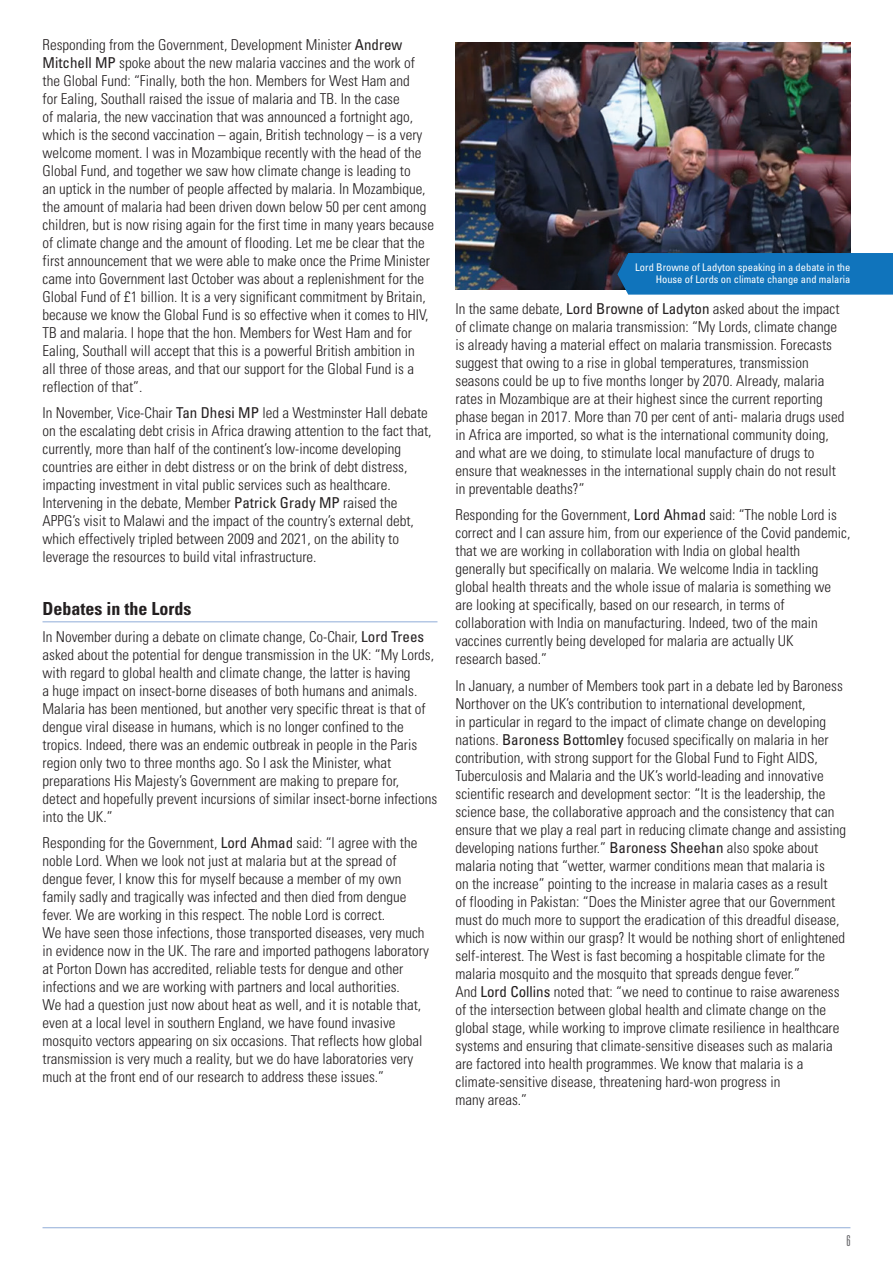
<style>
.page{position:relative;width:893px;height:1263px;background:#fff}
.page>*{position:absolute;margin:0;border:0;box-sizing:border-box;transform-origin:0 0}
.header_2{font:700 condensed 18px "Univers";color:#231f20}
.body_text_10pt{font:300 condensed 15px/18px "Univers";color:#231f20}
.t1{font:300 ultra-condensed 15px "Univers";color:#636366}
.t2{font:condensed 10.5px/12.6px "Univers";color:#fff;text-align:right}
.s1{font-weight:400}
</style>
<div class="page">
<hr style="left:43px;top:1227px;width:807px;height:1px;background:#90acd8">
<hr style="left:43px;top:621px;width:394px;height:1px;background:#90acd8">
<img style="left:455px;top:43px;width:395px;height:246px">
<div style="left:617px;top:253px;width:276px;height:42px;background:#1074bc"></div>
<p class="body_text_10pt" style="left:43px;top:36px;width:393px">Responding from the Government, Development Minister <span class="s1">Andrew Mitchell MP</span> spoke about the new malaria vaccines and the work of the Global Fund: “Finally, both the hon. Members for West Ham and<br>for Ealing, Southall raised the issue of malaria and TB. In the case<br>of malaria, the new vaccination that was announced a fortnight ago, which is the second vaccination – again, British technology – is a very welcome moment. I was in Mozambique recently with the head of the Global Fund, and together we saw how climate change is leading to<br>an uptick in the number of people affected by malaria. In Mozambique, the amount of malaria had been driven down below 50 per cent among children, but is now rising again for the first time in many years because of climate change and the amount of flooding. Let me be clear that the first announcement that we were able to make once the Prime Minister came into Government last October was about a replenishment for the Global Fund of £1 billion. It is a very significant commitment by Britain, because we know the Global Fund is so effective when it comes to HIV, TB and malaria. I hope that the hon. Members for West Ham and for Ealing, Southall will accept that this is a powerful British ambition in<br>all three of those areas, and that our support for the Global Fund is a reflection of that”.</p>
<p class="body_text_10pt" style="left:43px;top:404px;width:390px">In November, Vice-Chair <span class="s1">Tan Dhesi MP</span> led a Westminster Hall debate on the escalating debt crisis in Africa drawing attention to the fact that, currently, more than half of the continent’s low-income developing countries are either in debt distress or on the brink of debt distress, impacting investment in vital public services such as healthcare.<br>Intervening in the debate, Member <span class="s1">Patrick Grady MP</span> raised the APPG’s visit to Malawi and the impact of the country’s external debt, which effectively tripled between 2009 and 2021, on the ability to leverage the resources to build vital infrastructure.</p>
<p class="header_2" style="left:43px;top:598px;width:150px">Debates in the Lords</p>
<p class="body_text_10pt" style="left:43px;top:627px;width:396px">In November during a debate on climate change, Co-Chair, <span class="s1">Lord Trees </span>asked about the potential for dengue transmission in the UK: “My Lords, with regard to global health and climate change, the latter is having<br>a huge impact on insect-borne diseases of both humans and animals.<br>Malaria has been mentioned, but another very specific threat is that of dengue viral disease in humans, which is no longer confined to the tropics. Indeed, there was an endemic outbreak in people in the Paris region only two to three months ago. So I ask the Minister, what preparations His Majesty’s Government are making to prepare for,<br>detect and hopefully prevent incursions of similar insect-borne infections into the UK.”</p>
<p class="body_text_10pt" style="left:43px;top:834px;width:388px">Responding for the Government, <span class="s1">Lord Ahmad</span> said: “I agree with the noble Lord. When we look not just at malaria but at the spread of dengue fever, I know this for myself because a member of my own family sadly and tragically was infected and then died from dengue fever. We are working in this respect. The noble Lord is correct.<br>We have seen those infections, those transported diseases, very much in evidence now in the UK. The rare and imported pathogens laboratory at Porton Down has accredited, reliable tests for dengue and other infections and we are working with partners and local authorities.<br>We had a question just now about heat as well, and it is notable that, even at a local level in southern England, we have found invasive mosquito vectors appearing on six occasions. That reflects how global transmission is very much a reality, but we do have laboratories very much at the front end of our research to address these issues.”</p>
<p class="t2" style="left:635px;top:261px;width:217px">Lord Browne of Ladyton speaking in a debate in the<br>House of Lords on climate change and malaria</p>
<p class="body_text_10pt" style="left:455px;top:300px;width:390px">In the same debate, <span class="s1">Lord Browne of Ladyton</span> asked about the impact of climate change on malaria transmission: “My Lords, climate change is already having a material effect on malaria transmission. Forecasts suggest that owing to a rise in global temperatures, transmission seasons could be up to five months longer by 2070. Already, malaria rates in Mozambique are at their highest since the current reporting phase began in 2017. More than 70 per cent of anti- malaria drugs used in Africa are imported, so what is the international community doing, and what are we doing, to stimulate local manufacture of drugs to ensure that weaknesses in the international supply chain do not result in preventable deaths?”</p>
<p class="body_text_10pt" style="left:455px;top:506px;width:396px">Responding for the Government, <span class="s1">Lord Ahmad</span> said: “The noble Lord is correct and I can assure him, from our experience of the Covid pandemic, that we are working in collaboration with India on global health generally but specifically on malaria. We welcome India in tackling global health threats and the whole issue of malaria is something we are looking at specifically, based on our research, in terms of collaboration with India on manufacturing. Indeed, two of the main vaccines currently being developed for malaria are actually UK<br>research based.”</p>
<p class="body_text_10pt" style="left:455px;top:677px;width:392px">In January, a number of Members took part in a debate led by Baroness Northover on the UK’s contribution to international development,<br>in particular in regard to the impact of climate change on developing nations. <span class="s1">Baroness Bottomley</span> focused specifically on malaria in her contribution, with strong support for the Global Fund to Fight AIDS, Tuberculosis and Malaria and the UK’s world-leading and innovative scientific research and development sector: “It is the leadership, the science base, the collaborative approach and the consistency that can ensure that we play a real part in reducing climate change and assisting developing nations further.” <span class="s1">Baroness Sheehan</span> also spoke about malaria noting that “wetter, warmer conditions mean that malaria is<br>on the increase” pointing to the increase in malaria cases as a result<br>of flooding in Pakistan: “Does the Minister agree that our Government must do much more to support the eradication of this dreadful disease, which is now within our grasp? It would be nothing short of enlightened self-interest. The West is fast becoming a hospitable climate for the malaria mosquito and the mosquito that spreads dengue fever.”<br>And <span class="s1">Lord Collins</span> noted that: “we need to continue to raise awareness of the intersection between global health and climate change on the global stage, while working to improve climate resilience in healthcare systems and ensuring that climate-sensitive diseases such as malaria are factored into health programmes. We know that malaria is a climate-sensitive disease, threatening hard-won progress in<br>many areas.”</p>
<p class="t1" style="left:846px;top:1233px;width:6px">6</p>
</div>
